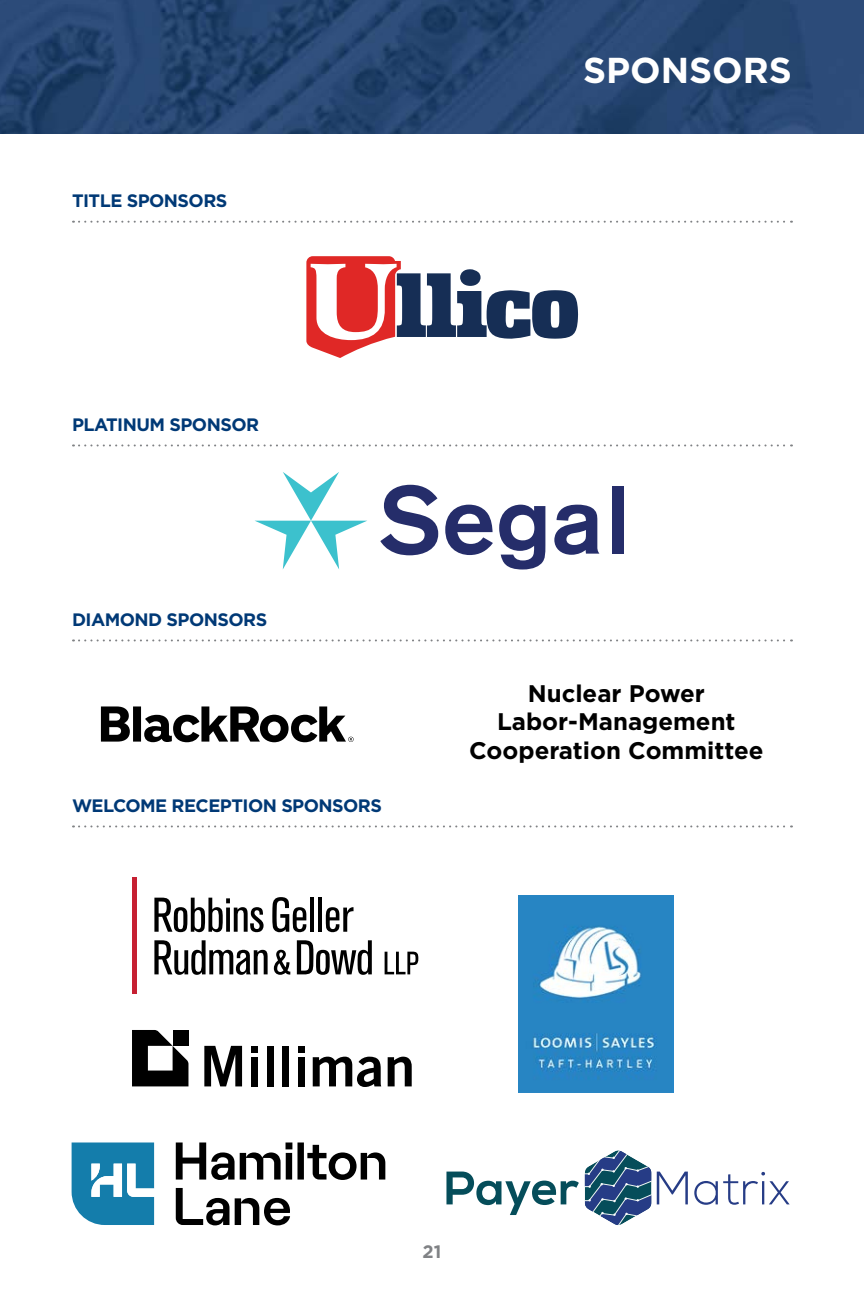
<style>
.page{position:relative;width:864px;height:1296px;background:#fff}
.page>*{position:absolute;margin:0;border:0;box-sizing:border-box;transform-origin:0 0}
.t1{font:700 36px "Gotham";color:#fff}
.t2{font:700 24px/28.8px "Gotham";color:#000;text-align:center}
.t3{font:700 18px "Gotham";letter-spacing:-.03em;color:#003976}
.t4{font:700 18px "Gotham";color:#808285}
</style>
<div class="page">
<img style="left:0;top:0;width:864px;height:133px">
<svg style="left:73px;top:221px;width:719px;height:2px"></svg>
<svg style="left:73px;top:444px;width:719px;height:2px"></svg>
<svg style="left:73px;top:639px;width:719px;height:2px"></svg>
<svg style="left:73px;top:825px;width:719px;height:2px"></svg>
<svg style="left:306px;top:256px;width:272px;height:102px"></svg>
<svg style="left:380px;top:485px;width:58px;height:70px"></svg>
<svg style="left:445px;top:505px;width:48px;height:50px"></svg>
<svg style="left:499px;top:505px;width:46px;height:65px"></svg>
<svg style="left:554px;top:505px;width:45px;height:50px"></svg>
<div style="left:612px;top:486px;width:12px;height:68px;background:#252d6a"></div>
<svg style="left:255px;top:472px;width:112px;height:98px"></svg>
<img style="left:518px;top:896px;width:156px;height:197px">
<svg style="left:154px;top:898px;width:110px;height:34px"></svg>
<svg style="left:272px;top:897px;width:34px;height:35px"></svg>
<hr style="left:310px;top:898px;width:4px;height:34px;background:#000">
<hr style="left:318px;top:898px;width:4px;height:34px;background:#000">
<svg style="left:326px;top:907px;width:28px;height:25px"></svg>
<svg style="left:154px;top:940px;width:114px;height:35px"></svg>
<svg style="left:274px;top:950px;width:16px;height:25px"></svg>
<svg style="left:297px;top:940px;width:75px;height:35px"></svg>
<svg style="left:385px;top:952px;width:33px;height:22px"></svg>
<hr style="left:132px;top:878px;width:4px;height:116px;background:#c62032">
<svg style="left:204px;top:1046px;width:38px;height:40px"></svg>
<div style="left:251px;top:1046px;width:7px;height:6px;background:#000"></div>
<div style="left:251px;top:1057px;width:7px;height:29px;background:#000"></div>
<div style="left:267px;top:1046px;width:7px;height:40px;background:#000"></div>
<div style="left:282px;top:1046px;width:7px;height:40px;background:#000"></div>
<div style="left:298px;top:1046px;width:7px;height:6px;background:#000"></div>
<div style="left:298px;top:1057px;width:7px;height:29px;background:#000"></div>
<svg style="left:313px;top:1057px;width:68px;height:30px"></svg>
<svg style="left:388px;top:1057px;width:24px;height:29px"></svg>
<svg style="left:132px;top:1030px;width:56px;height:56px"></svg>
<svg style="left:176px;top:1142px;width:209px;height:83px"></svg>
<svg style="left:72px;top:1143px;width:82px;height:82px"></svg>
<svg style="left:446px;top:1172px;width:133px;height:43px"></svg>
<svg style="left:657px;top:1171px;width:133px;height:34px"></svg>
<svg style="left:585px;top:1151px;width:66px;height:74px"></svg>
<svg style="left:101px;top:706px;width:253px;height:36px"></svg>
<p class="t3" style="left:72px;top:189px;width:157px">TITLE SPONSORS</p>
<p class="t3" style="left:72px;top:413px;width:189px">PLATINUM SPONSOR</p>
<p class="t3" style="left:72px;top:608px;width:197px">DIAMOND SPONSORS</p>
<p class="t3" style="left:72px;top:794px;width:311px">WELCOME RECEPTION SPONSORS</p>
<h1 class="t1" style="left:583px;top:46px;width:210px">SPONSORS</h1>
<h2 class="t2" style="left:469px;top:678px;width:296px">Nuclear Power<br>Labor-Management<br>Cooperation Committee</h2>
<p class="t4" style="left:423px;top:1240px;width:20px">21</p>
</div>
